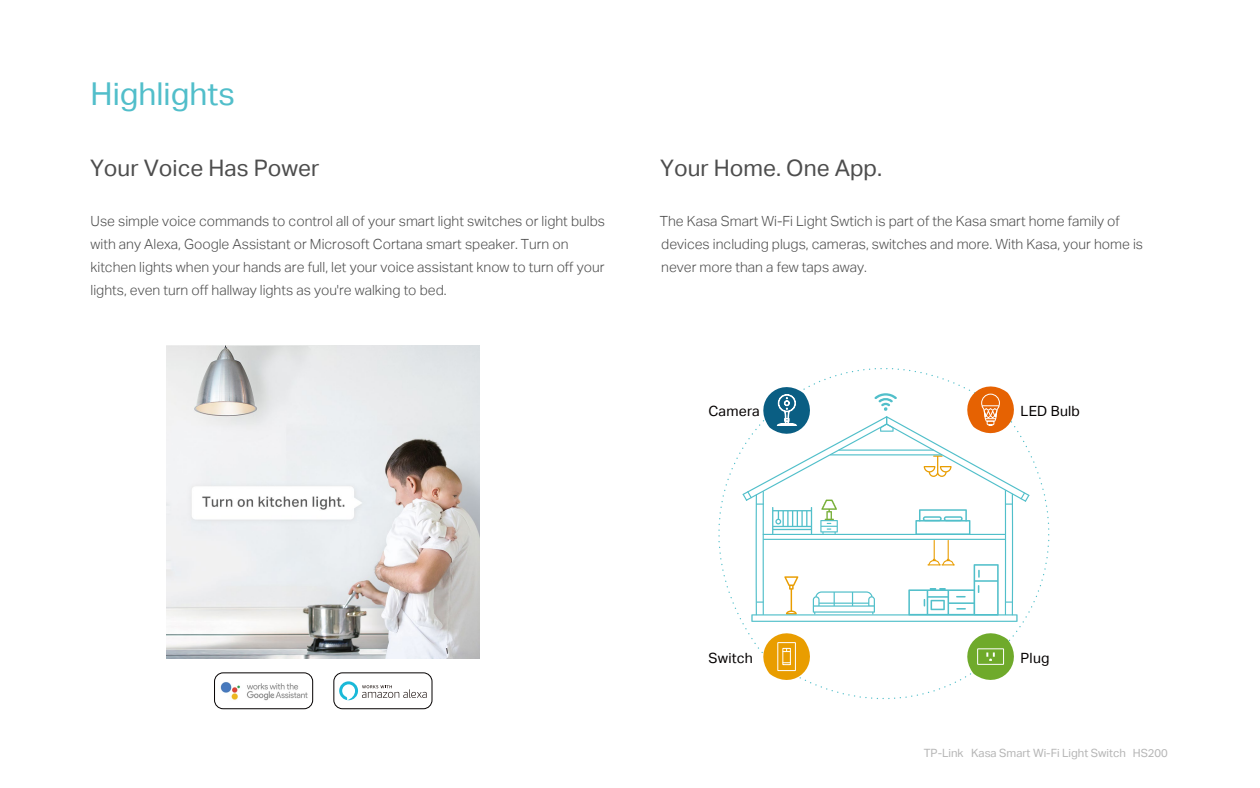
<style>
.page{position:relative;width:1260px;height:788px;background:#fff}
.page>*{position:absolute;margin:0;border:0;box-sizing:border-box;transform-origin:0 0}
.t1{font:31.5px "TP Link Aktiv Regular";color:#51beca}
.t2{font:22.75px "TP Link Aktiv Regular";color:#4d4d4d}
.t3{font:14.09px "TP Link Aktiv Regular";letter-spacing:.015em;color:#040000}
.t4{font:14px/22.8px "TP Link Aktiv Light";color:#4d4d4d}
.t5{font:11.38px "TP Link Aktiv Regular";color:#b5b5b5}
.s1{font-size:11.2px}
</style>
<div class="page">
<svg style="left:743px;top:375px;width:286px;height:316px"></svg>
<img style="left:215px;top:674px;width:98px;height:34px">
<div style="left:214px;top:672px;width:99px;height:36px;border:1px solid #040000;border-radius:9px"></div>
<img style="left:334px;top:672px;width:98px;height:36px">
<div style="left:334px;top:672px;width:98px;height:36px;border:1px solid #040000;border-radius:9px"></div>
<div style="left:339px;top:676px;width:90px;height:25px;background:#fff"></div>
<svg style="left:339px;top:681px;width:88px;height:19px"></svg>
<img style="left:167px;top:345px;width:313px;height:313px">
<h1 class="t1" style="left:91px;top:76px;width:146px">Highlights</h1>
<h2 class="t2" style="left:90px;top:154px;width:231px">Your Voice Has Power</h2>
<p class="t4" style="left:91px;top:210px;width:516px">Use simple voice commands to control all of your smart light switches or light bulbs with any Alexa, Google Assistant or Microsoft Cortana smart speaker. Turn on kitchen lights when your hands are full, let your voice assistant know to turn off your lights, even turn off hallway lights as you're walking to bed.</p>
<h2 class="t2" style="left:660px;top:154px;width:224px">Your Home. One App.</h2>
<p class="t4" style="left:660px;top:210px;width:485px">The Kasa Smart Wi-Fi Light Swtich is part of the Kasa smart home family of devices including plugs, cameras, switches and more. With Kasa, your home is never more than a few taps away.</p>
<p class="t3" style="left:708px;top:403px;width:53px">Camera</p>
<p class="t3" style="left:1021px;top:403px;width:61px">LED Bulb</p>
<p class="t3" style="left:708px;top:650px;width:46px">Switch</p>
<p class="t3" style="left:1021px;top:650px;width:30px">Plug</p>
<p class="t5" style="left:924px;top:746px;width:246px">TP-Link Kasa Smart Wi-Fi Light Switch <span class="s1">HS200</span></p>
</div>
